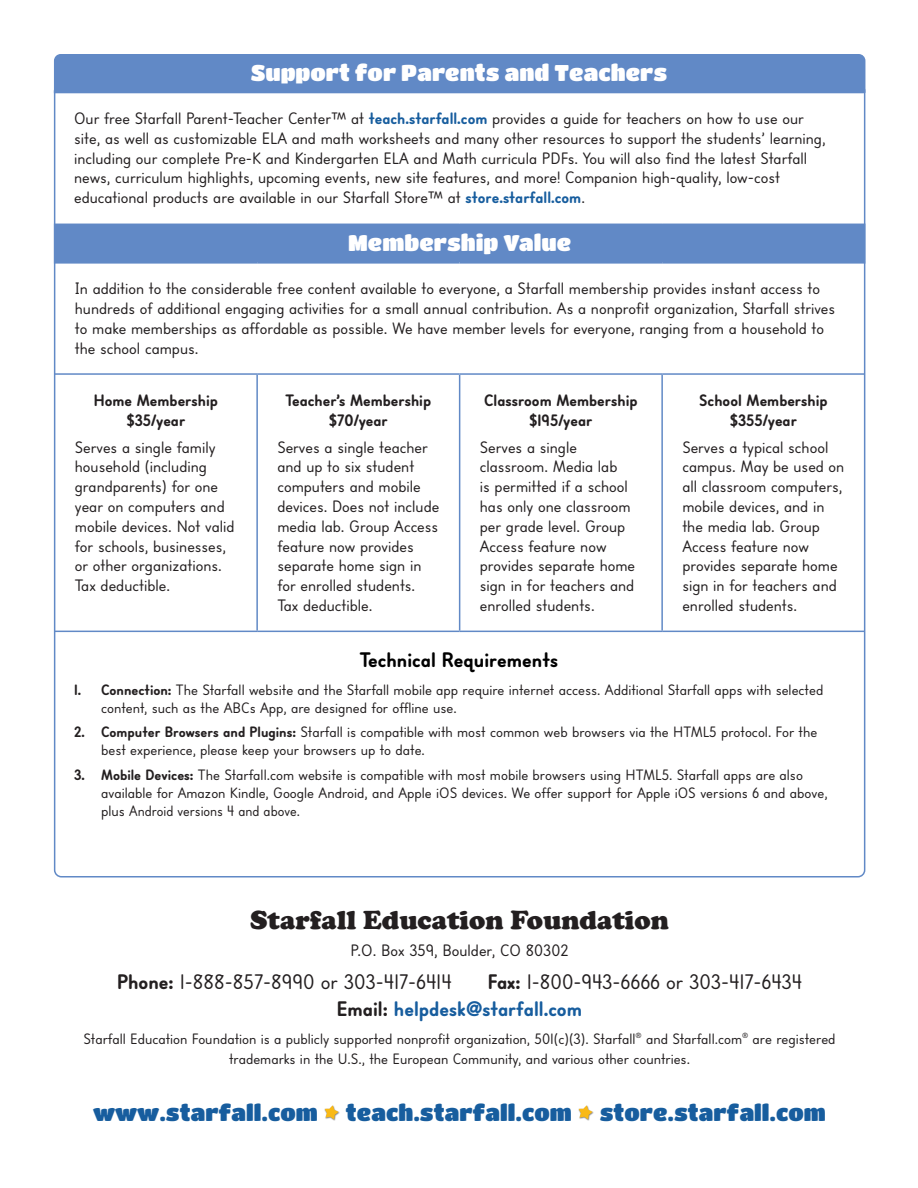
<style>
.page{position:relative;width:918px;height:1188px;background:#fff}
.page>*{position:absolute;margin:0;border:0;box-sizing:border-box;transform-origin:0 0}
.Text_-_Starfall_Bloc{font:900 27px "Cooper";color:#231f20}
.Text_-_Starfall_Bloc-2{font:22.5px "Titan One";color:#175d9e}
.Headline_Titan{font:22.5px "Titan One";color:#fff}
.Text_-_Starfall_Bloc-3{font:21px/27px "Starfall Block";color:#231f20}
.Headline_Titan-2{font:700 21px "Starfall Block";color:#000}
.Text_-_Starfall_Bloc-4{font:16.5px/19.8px "Starfall Block";color:#231f20}
.Text_-_Starfall_Bloc-5{font:700 16.5px/19.8px "Starfall Block";color:#231f20;text-align:center}
.MembershipHeadline{font:700 16.5px/19.8px "Starfall Block";color:#231f20;text-align:center}
.Text_-_Starfall_Bloc-6{font:15px/18px "Starfall Block";color:#231f20}
.s1{font-weight:700;color:#175d9e}
.s2{font-weight:700}
</style>
<div class="page">
<svg style="left:325px;top:1105px;width:14px;height:15px"></svg>
<svg style="left:579px;top:1105px;width:14px;height:15px"></svg>
<div style="left:55px;top:224px;width:810px;height:38px;background:#6189c6"></div>
<hr style="left:54px;top:261px;width:203px;height:3px;background:#6189c6">
<hr style="left:257px;top:261px;width:203px;height:3px;background:#6189c6">
<hr style="left:460px;top:261px;width:202px;height:3px;background:#6189c6">
<hr style="left:662px;top:261px;width:203px;height:3px;background:#6189c6">
<hr style="left:55px;top:373px;width:202px;height:2px;background:#6189c6">
<hr style="left:257px;top:373px;width:203px;height:2px;background:#6189c6">
<hr style="left:256px;top:375px;width:2px;height:256px;background:#6189c6">
<hr style="left:460px;top:373px;width:202px;height:2px;background:#6189c6">
<hr style="left:459px;top:375px;width:1px;height:256px;background:#6189c6">
<hr style="left:662px;top:373px;width:203px;height:2px;background:#6189c6">
<hr style="left:661px;top:375px;width:2px;height:256px;background:#6189c6">
<hr style="left:55px;top:631px;width:202px;height:1px;background:#6189c6">
<hr style="left:257px;top:631px;width:203px;height:1px;background:#6189c6">
<hr style="left:460px;top:631px;width:202px;height:1px;background:#6189c6">
<hr style="left:662px;top:631px;width:203px;height:1px;background:#6189c6">
<div style="left:54px;top:54px;width:811px;height:39px;background:#6189c6"></div>
<p class="Headline_Titan" style="left:251px;top:60px;width:418px">Support for Parents and Teachers</p>
<p class="Text_-_Starfall_Bloc-4" style="left:74px;top:109px;width:753px">Our free Starfall Parent-Teacher Center™ at <span class="s1">teach.starfall.com</span> provides a guide for teachers on how to use our site, as well as customizable ELA and math worksheets and many other resources to support the students’ learning, including our complete Pre-K and Kindergarten ELA and Math curricula PDFs. You will also find the latest Starfall news, curriculum highlights, upcoming events, new site features, and more! Companion high-quality, low-cost educational products are available in our Starfall Store™ at <span class="s1">store.starfall.com</span>.</p>
<p class="Headline_Titan" style="left:348px;top:229px;width:224px">Membership Value</p>
<p class="Text_-_Starfall_Bloc-4" style="left:75px;top:279px;width:762px">In addition to the considerable free content available to everyone, a Starfall membership provides instant access to hundreds of additional engaging activities for a small annual contribution. As a nonprofit organization, Starfall strives to make memberships as affordable as possible. We have member levels for everyone, ranging from a household to the school campus.</p>
<p class="Text_-_Starfall_Bloc-5" style="left:94px;top:391px;width:126px">Home Membership $35/year</p>
<p class="Text_-_Starfall_Bloc-4" style="left:75px;top:437px;width:161px">Serves a single family household (including grandparents) for one year on computers and mobile devices. Not valid for schools, businesses, or other organizations.<br>Tax deductible.</p>
<p class="MembershipHeadline" style="left:286px;top:391px;width:147px">Teacher’s Membership $70/year</p>
<p class="Text_-_Starfall_Bloc-4" style="left:277px;top:437px;width:163px">Serves a single teacher and up to six student computers and mobile devices. Does not include media lab. Group Access feature now provides separate home sign in for enrolled students.<br>Tax deductible.</p>
<p class="Text_-_Starfall_Bloc-5" style="left:484px;top:391px;width:155px">Classroom Membership $195/year</p>
<p class="Text_-_Starfall_Bloc-4" style="left:480px;top:437px;width:157px">Serves a single classroom. Media lab<br>is permitted if a school has only one classroom per grade level. Group<br>Access feature now provides separate home sign in for teachers and enrolled students.</p>
<p class="Text_-_Starfall_Bloc-5" style="left:699px;top:391px;width:130px">School Membership $355/year</p>
<p class="Text_-_Starfall_Bloc-4" style="left:682px;top:437px;width:163px">Serves a typical school campus. May be used on all classroom computers, mobile devices, and in the media lab. Group<br>Access feature now provides separate home sign in for teachers and enrolled students.</p>
<p class="Headline_Titan-2" style="left:360px;top:646px;width:200px">Technical Requirements</p>
<p class="Text_-_Starfall_Bloc-6" style="left:101px;top:681px;width:724px;text-indent:-27px"><span class="s2">1. Connection:</span> The Starfall website and the Starfall mobile app require internet access. Additional Starfall apps with selected content, such as the ABCs App, are designed for offline use.</p>
<p class="Text_-_Starfall_Bloc-6" style="left:101px;top:723px;width:718px;text-indent:-27px"><span class="s2">2. Computer Browsers and Plugins:</span> Starfall is compatible with most common web browsers via the HTML5 protocol. For the best experience, please keep your browsers up to date.</p>
<p class="Text_-_Starfall_Bloc-6" style="left:101px;top:766px;width:728px;text-indent:-27px"><span class="s2">3. Mobile Devices:</span> The Starfall.com website is compatible with most mobile browsers using HTML5. Starfall apps are also available for Amazon Kindle, Google Android, and Apple iOS devices. We offer support for Apple iOS versions 6 and above, plus Android versions 4 and above.</p>
<p class="Text_-_Starfall_Bloc" style="left:250px;top:904px;width:420px">Starfall Education Foundation</p>
<p class="Text_-_Starfall_Bloc-4" style="left:351px;top:941px;width:219px">P.O. Box 359, Boulder, CO 80302</p>
<p class="Text_-_Starfall_Bloc-3" style="left:117px;top:968px;width:336px"><span class="s2">Phone:</span> 1-888-857-8990 or 303-417-6414</p>
<p class="Text_-_Starfall_Bloc-3" style="left:337px;top:968px;width:467px;text-indent:151px"><span class="s2">Fax:</span> 1-800-943-6666 or 303-417-6434<br><span class="s2">Email:</span> <span class="s1">helpdesk@starfall.com</span></p>
<p class="Text_-_Starfall_Bloc-6" style="left:83px;top:1030px;width:754px;line-height:19.8px;text-align:center">Starfall Education Foundation is a publicly supported nonprofit organization, 501(c)(3). Starfall<sup>®</sup> and Starfall.com<sup>®</sup> are registered trademarks in the U.S., the European Community, and various other countries.</p>
<p class="Text_-_Starfall_Bloc-2" style="left:93px;top:1099px;width:735px">www.starfall.com teach.starfall.com store.starfall.com</p>
</div>
